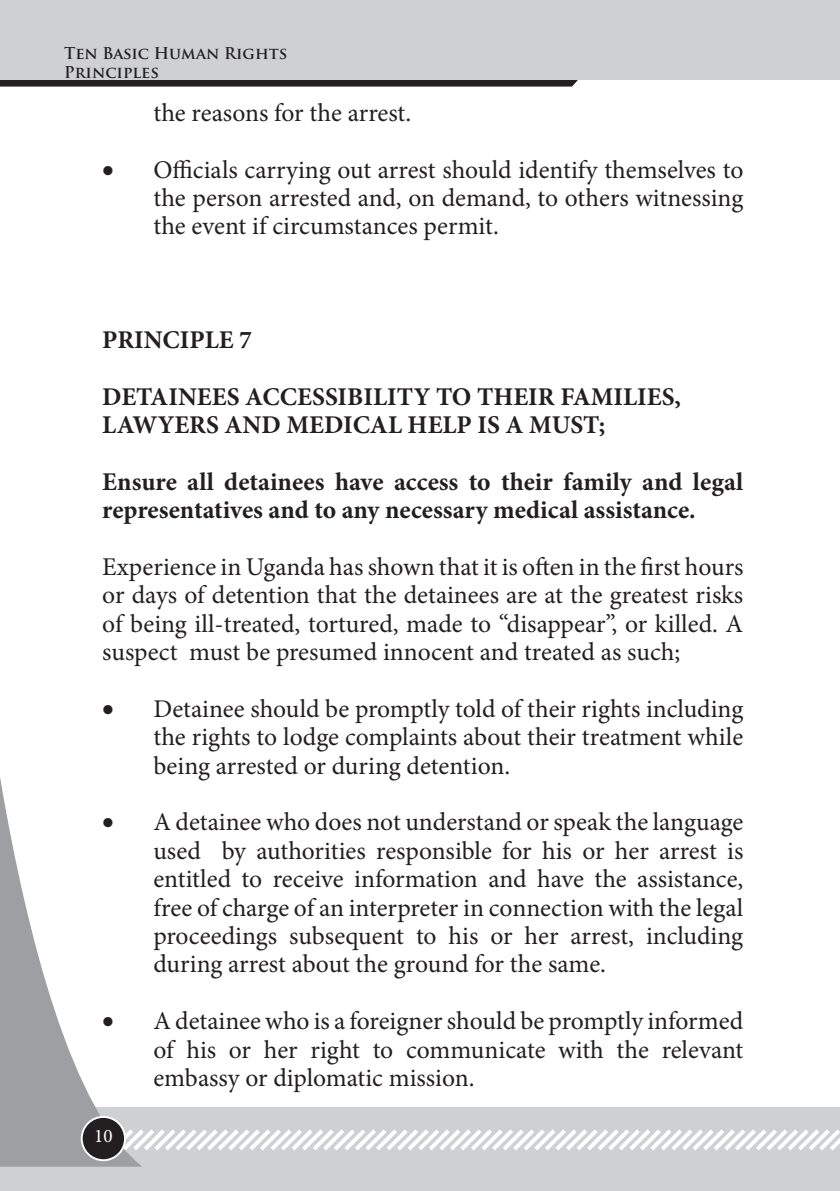
<style>
.page{position:relative;width:840px;height:1191px;background:#fff}
.page>*{position:absolute;margin:0;border:0;box-sizing:border-box;transform-origin:0 0}
.t1{font:25.6px/28.4px "Minion Pro";color:#231f20;text-align:justify}
.t2{font:700 25.6px/28.4px "Minion Pro";color:#231f20}
.t3{font:19.2px "Minion Pro";color:#fff}
.t4{font:700 15.8px/19px "Trajan Pro";color:#231f20}
</style>
<div class="page">
<div style="left:0;top:1107px;width:839px;height:84px;background:#cfd0d2"></div>
<svg style="left:142px;top:1129px;width:697px;height:21px"></svg>
<svg style="left:0;top:777px;width:142px;height:389px"></svg>
<div style="left:82px;top:1117px;width:43px;height:43px;background:#231f20;border-radius:50%"></div>
<div style="left:81px;top:1116px;width:45px;height:45px;border:2px solid #fff;border-radius:50%"></div>
<svg style="left:0;top:79px;width:649px;height:8px;background:#585556"></svg>
<div style="left:0;top:0;width:839px;height:79px;background:#cfd0d2"></div>
<p class="t4" style="left:64px;top:44px;width:224px">Ten Basic Human Rights<br>Principles</p>
<p class="t1" style="left:153px;top:98px;width:259px">the reasons for the arrest.</p>
<p class="t1" style="left:153px;top:155px;width:591px;text-indent:-51px">• Officials carrying out arrest should identify themselves to the person arrested and, on demand, to others witnessing the event if circumstances permit.</p>
<p class="t2" style="left:102px;top:325px;width:151px">PRINCIPLE 7</p>
<p class="t2" style="left:102px;top:382px;width:580px">DETAINEES ACCESSIBILITY TO THEIR FAMILIES,<br>LAWYERS AND MEDICAL HELP IS A MUST;</p>
<p class="t2" style="left:102px;top:467px;width:642px">Ensure all detainees have access to their family and legal representatives and to any necessary medical assistance.</p>
<p class="t1" style="left:102px;top:552px;width:642px">Experience in Uganda has shown that it is often in the first hours or days of detention that the detainees are at the greatest risks of being ill-treated, tortured, made to “disappear”, or killed. A suspect must be presumed innocent and treated as such;</p>
<p class="t1" style="left:153px;top:694px;width:591px;text-indent:-51px">• Detainee should be promptly told of their rights including the rights to lodge complaints about their treatment while being arrested or during detention.</p>
<p class="t1" style="left:153px;top:808px;width:591px;text-indent:-51px">• A detainee who does not understand or speak the language used by authorities responsible for his or her arrest is entitled to receive information and have the assistance, free of charge of an interpreter in connection with the legal proceedings subsequent to his or her arrest, including during arrest about the ground for the same.</p>
<p class="t1" style="left:153px;top:1007px;width:591px;text-indent:-51px">• A detainee who is a foreigner should be promptly informed of his or her right to communicate with the relevant embassy or diplomatic mission.</p>
<p class="t3" style="left:94px;top:1122px;width:20px">10</p>
</div>
